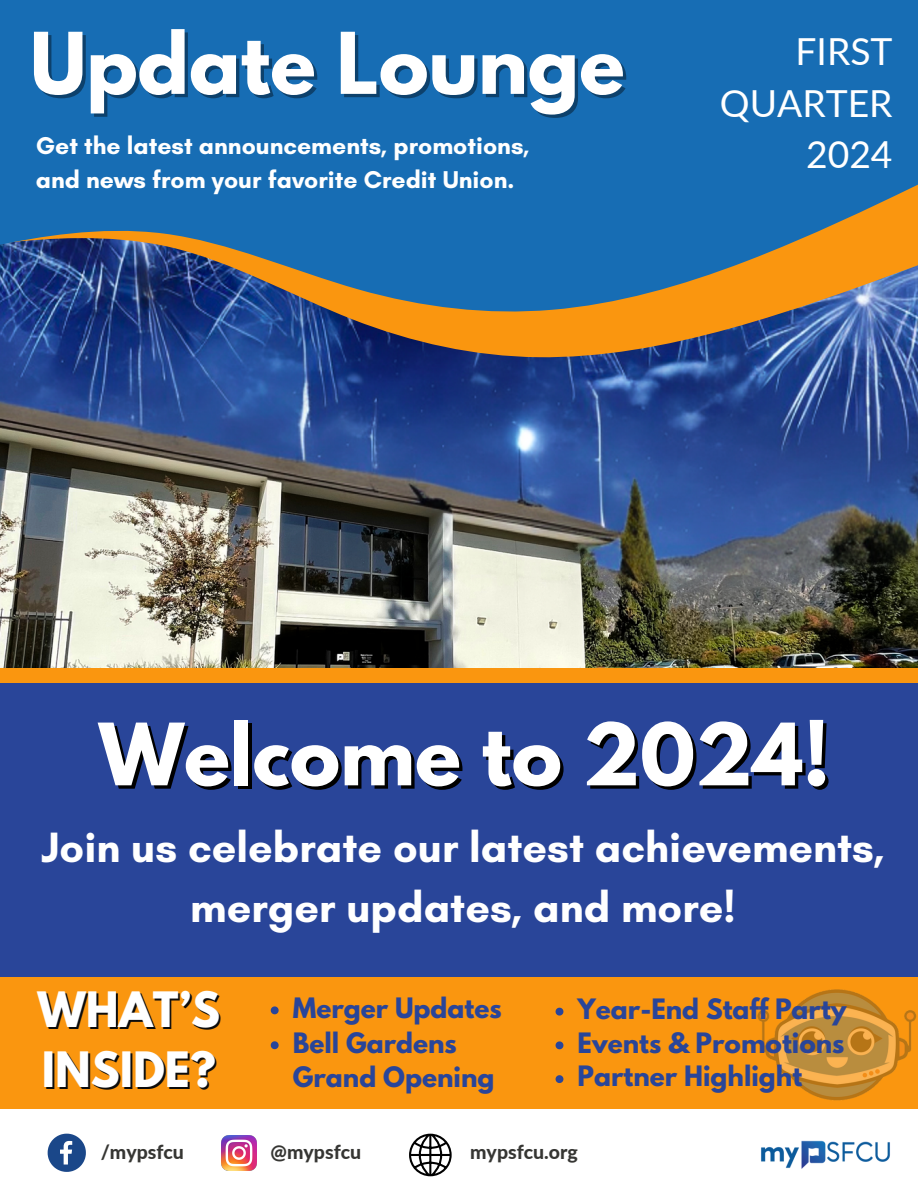
<style>
.page{position:relative;width:918px;height:1188px;background:#fff}
.page>*{position:absolute;margin:0;border:0;box-sizing:border-box;transform-origin:0 0}
.t1{font:700 76.05px "League Spartan";color:#fff}
.t2{font:700 75.3px "League Spartan";color:#fff}
.t3{font:700 43.2px/59.7px "Glacial Indifference";color:#fff;text-align:center}
.t4{font:700 43.2px/59.7px "League Spartan";color:#fff}
.t5{font:37.35px/51.8px "Lato";color:#fff;text-align:right}
.t6{font:700 24.9px/34.8px "League Spartan";color:#294599}
.t7{font:700 24.75px/33.8px "Glacial Indifference";color:#fff}
.t8{font:800 19.5px "Lato";color:#363633}
</style>
<div class="page">
<div style="left:0;top:207px;width:918px;height:902px;background:#294599"></div>
<img style="left:0;top:399px;width:918px;height:270px">
<svg style="left:0;top:315px;width:918px;height:84px"></svg>
<svg style="left:0;top:0;width:918px;height:315px;fill:#176db4"></svg>
<img style="left:761px;top:1140px;width:129px;height:29px">
<svg style="left:48px;top:1134px;width:38px;height:38px"></svg>
<img style="left:222px;top:1135px;width:34px;height:35px">
<svg style="left:409px;top:1134px;width:43px;height:42px"></svg>
<div style="left:0;top:669px;width:918px;height:14px;background:#fa960f"></div>
<div style="left:0;top:978px;width:918px;height:131px;background:#fa960f"></div>
<svg style="left:271px;top:1006px;width:8px;height:8px"></svg>
<svg style="left:271px;top:1041px;width:8px;height:8px"></svg>
<img style="left:734px;top:977px;width:184px;height:124px">
<svg style="left:556px;top:1008px;width:7px;height:8px"></svg>
<svg style="left:556px;top:1041px;width:7px;height:8px"></svg>
<svg style="left:556px;top:1075px;width:7px;height:8px"></svg>
<p class="t2" style="left:30px;top:26px;width:596px">Update Lounge</p>
<p class="t5" style="left:720px;top:24px;width:174px">FIRST<br>QUARTER<br>2024</p>
<p class="t7" style="left:36px;top:128px;width:495px">Get the latest announcements, promotions, and news from your favorite Credit Union.</p>
<p class="t1" style="left:99px;top:717px;width:732px">Welcome to 2024!</p>
<p class="t3" style="left:41px;top:817px;width:845px">Join us celebrate our latest achievements, merger updates, and more!</p>
<p class="t4" style="left:38px;top:986px;width:184px">WHAT’S<br>INSIDE?</p>
<p class="t6" style="left:293px;top:993px;width:210px">Merger Updates</p>
<p class="t6" style="left:293px;top:1028px;width:203px">Bell Gardens<br>Grand Opening</p>
<p class="t6" style="left:578px;top:995px;width:270px">Year-End Staff Party</p>
<p class="t6" style="left:578px;top:1028px;width:268px">Events &amp; Promotions</p>
<p class="t6" style="left:578px;top:1062px;width:226px">Partner Highlight</p>
<p class="t8" style="left:101px;top:1140px;width:85px">/mypsfcu</p>
<p class="t8" style="left:271px;top:1140px;width:92px">@mypsfcu</p>
<p class="t8" style="left:470px;top:1140px;width:109px">mypsfcu.org</p>
</div>
